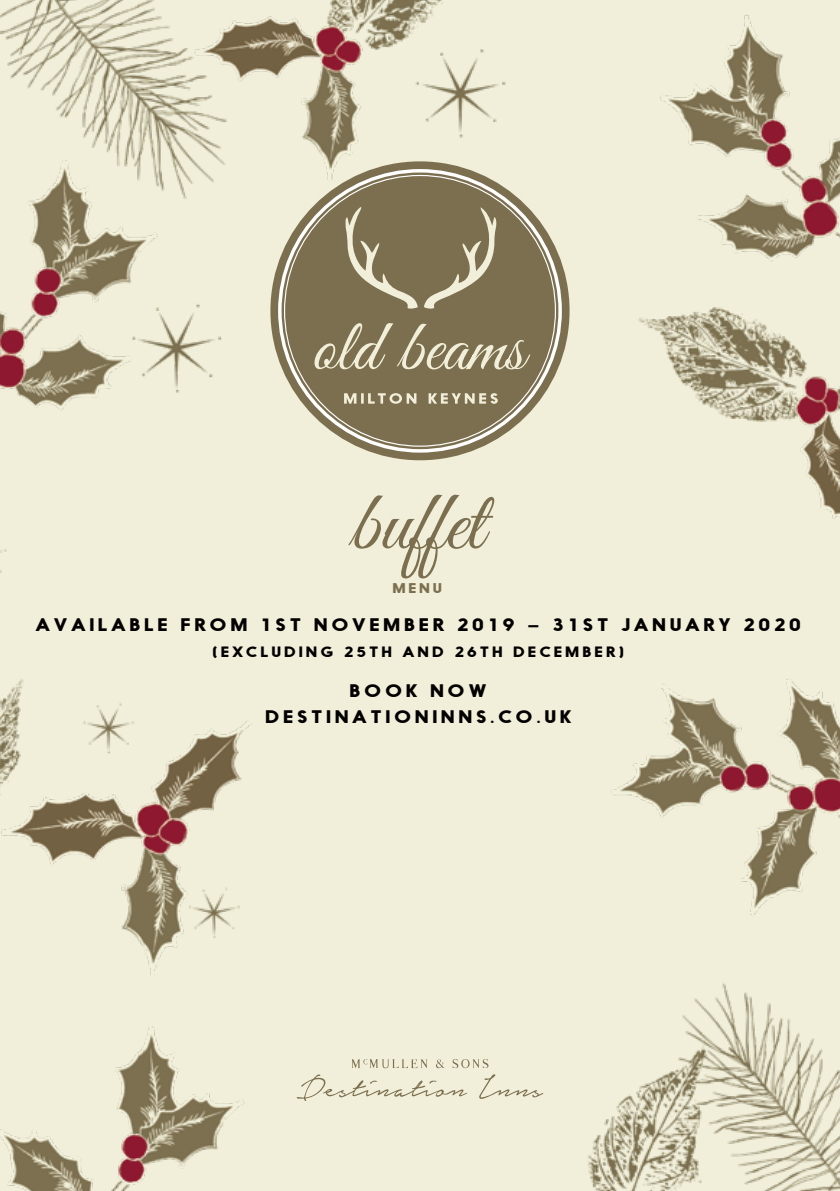
<style>
.page{position:relative;width:840px;height:1191px;background:#fff}
.page>*{position:absolute;margin:0;border:0;box-sizing:border-box;transform-origin:0 0}
.t1{font:86px "Great Vibes";color:#7c6f50}
.t2{font:17px/26px "Nanami Bld";letter-spacing:.17em;color:#020000;text-align:center;scale:1.17 1}
.t3{font:14px "Nanami Bld";letter-spacing:.17em;color:#020000;scale:1.17 1}
.t4{font:13.2px "Nanami Bld";color:#7c6f50;scale:1.17 1}
</style>
<div class="page">
<img style="left:0;top:0;width:839px;height:1191px">
<div style="left:143px;top:615px;width:78px;height:72px;background:#f1efd9"></div>
<div style="left:757px;top:570px;width:82px;height:98px;background:#f1efd9"></div>
<div style="left:270px;top:703px;width:124px;height:116px;background:#f1efd9"></div>
<svg style="left:478px;top:1074px;width:65px;height:24px;background:#e4e1ca"></svg>
<svg style="left:435px;top:1059px;width:9px;height:9px"></svg>
<svg style="left:452px;top:1058px;width:36px;height:10px"></svg>
<svg style="left:351px;top:1059px;width:76px;height:9px"></svg>
<svg style="left:296px;top:1074px;width:171px;height:27px;background:#e4e1ca"></svg>
<div style="left:270px;top:161px;width:299px;height:299px;background:#7c6f50;border-radius:50%"></div>
<svg style="left:278px;top:169px;width:283px;height:283px;fill:#f1efd9"></svg>
<svg style="left:284px;top:175px;width:271px;height:272px"></svg>
<svg style="left:313px;top:320px;width:217px;height:55px"></svg>
<svg style="left:423px;top:207px;width:73px;height:102px"></svg>
<svg style="left:345px;top:207px;width:72px;height:102px"></svg>
<svg style="left:344px;top:393px;width:153px;height:11px"></svg>
<h1 class="t1" style="left:350px;top:475px;width:134px">buffet</h1>
<p class="t4" style="left:392px;top:579px;width:44px">MENU</p>
<p class="t2" style="left:36px;top:611px;width:655px">AVAILABLE FROM 1ST NOVEMBER 2019 – 31ST JANUARY 2020</p>
<p class="t3" style="left:212px;top:643px;width:353px">(EXCLUDING 25TH AND 26TH DECEMBER)</p>
<p class="t2" style="left:265px;top:677px;width:263px">BOOK NOW<br>DESTINATIONINNS.CO.UK</p>
</div>
